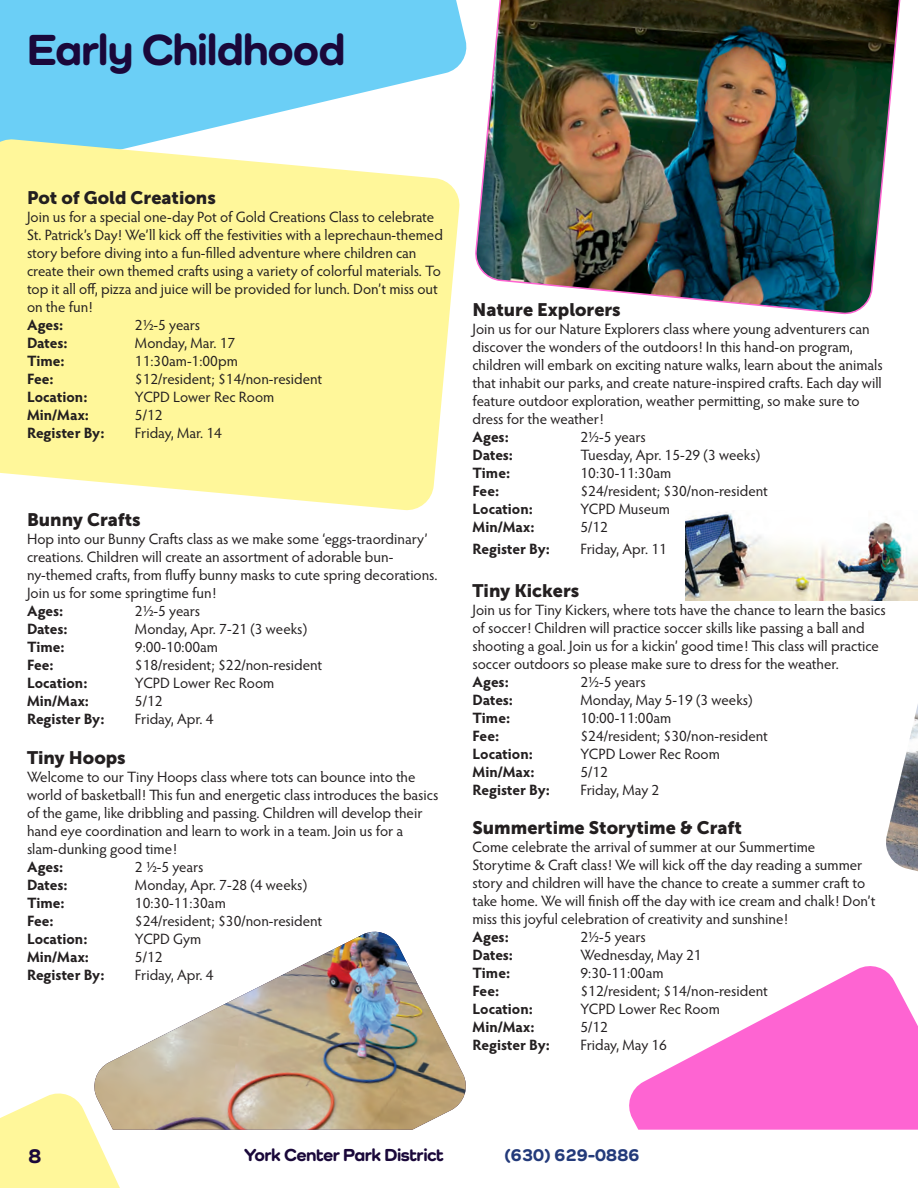
<style>
.page{position:relative;width:918px;height:1188px;background:#fff}
.page>*{position:absolute;margin:0;border:0;box-sizing:border-box;transform-origin:0 0}
.t1{font:800 45px "Como";letter-spacing:-.025em;color:#1a083a}
.t2{font:800 21px "Como";color:#1a083a}
.t3{font:18px "Museo Sans 900";color:#231f20}
.t4{font:800 18px "Como";letter-spacing:-.025em;color:#1a083a}
.t5{font:800 18px "Como";letter-spacing:-.025em;color:#233a7a}
.t6{font:15px/18px "Hypatia Sans Pro";color:#231f20}
.t7{font:700 15px "Hypatia Sans Pro";letter-spacing:-.005em;color:#231f20}
</style>
<div class="page">
<svg style="left:0;top:1093px;width:120px;height:95px"></svg>
<svg style="left:0;top:0;width:467px;height:138px;fill:#6bcff6"></svg>
<img style="left:886px;top:704px;width:32px;height:167px">
<svg style="left:629px;top:966px;width:289px;height:164px;fill:#fe64d2"></svg>
<img style="left:475px;top:0;width:426px;height:315px">
<img style="left:91px;top:932px;width:375px;height:198px">
<svg style="left:0;top:138px;width:460px;height:373px;background:#fef7a7"></svg>
<img style="left:686px;top:512px;width:232px;height:89px">
<h1 class="t1" style="left:27px;top:22px;width:320px">Early Childhood</h1>
<p class="t3" style="left:27px;top:187px;width:190px">Pot of Gold Creations</p>
<p class="t6" style="left:27px;top:207px;width:417px">Join us for a special one-day Pot of Gold Creations Class to celebrate St. Patrick’s Day! We’ll kick off the festivities with a leprechaun-themed story before diving into a fun-filled adventure where children can create their own themed crafts using a variety of colorful materials. To top it all off, pizza and juice will be provided for lunch. Don’t miss out on the fun!</p>
<p class="t7" style="left:27px;top:314px;width:38px">Ages:</p>
<p class="t6" style="left:135px;top:315px;width:67px">2½-5 years</p>
<p class="t7" style="left:27px;top:332px;width:42px">Dates:</p>
<p class="t6" style="left:135px;top:333px;width:102px">Monday, Mar. 17</p>
<p class="t7" style="left:27px;top:350px;width:39px">Time:</p>
<p class="t6" style="left:135px;top:351px;width:104px">11:30am-1:00pm</p>
<p class="t7" style="left:27px;top:368px;width:28px">Fee:</p>
<p class="t6" style="left:135px;top:369px;width:189px">$12/resident; $14/non-resident</p>
<p class="t7" style="left:27px;top:386px;width:62px">Location:</p>
<p class="t6" style="left:135px;top:387px;width:141px">YCPD Lower Rec Room</p>
<p class="t7" style="left:27px;top:404px;width:64px">Min/Max:</p>
<p class="t6" style="left:135px;top:405px;width:29px">5/12</p>
<p class="t7" style="left:27px;top:422px;width:79px">Register By:</p>
<p class="t6" style="left:135px;top:423px;width:89px">Friday, Mar. 14</p>
<p class="t3" style="left:27px;top:509px;width:115px">Bunny Crafts</p>
<p class="t6" style="left:27px;top:529px;width:412px">Hop into our Bunny Crafts class as we make some ‘eggs-traordinary’ creations. Children will create an assortment of adorable bun&shy;ny-themed crafts, from fluffy bunny masks to cute spring decorations.<br>Join us for some springtime fun!</p>
<p class="t7" style="left:27px;top:600px;width:38px">Ages:</p>
<p class="t6" style="left:135px;top:601px;width:67px">2½-5 years</p>
<p class="t7" style="left:27px;top:618px;width:42px">Dates:</p>
<p class="t6" style="left:135px;top:619px;width:174px">Monday, Apr. 7-21 (3 weeks)</p>
<p class="t7" style="left:27px;top:636px;width:39px">Time:</p>
<p class="t6" style="left:135px;top:637px;width:85px">9:00-10:00am</p>
<p class="t7" style="left:27px;top:654px;width:28px">Fee:</p>
<p class="t6" style="left:135px;top:655px;width:189px">$18/resident; $22/non-resident</p>
<p class="t7" style="left:27px;top:672px;width:62px">Location:</p>
<p class="t6" style="left:135px;top:673px;width:141px">YCPD Lower Rec Room</p>
<p class="t7" style="left:27px;top:690px;width:64px">Min/Max:</p>
<p class="t6" style="left:135px;top:691px;width:29px">5/12</p>
<p class="t7" style="left:27px;top:708px;width:79px">Register By:</p>
<p class="t6" style="left:135px;top:709px;width:80px">Friday, Apr. 4</p>
<p class="t3" style="left:27px;top:747px;width:100px">Tiny Hoops</p>
<p class="t6" style="left:27px;top:767px;width:413px">Welcome to our Tiny Hoops class where tots can bounce into the world of basketball! This fun and energetic class introduces the basics of the game, like dribbling and passing. Children will develop their hand eye coordination and learn to work in a team. Join us for a slam-dunking good time!</p>
<p class="t7" style="left:27px;top:856px;width:38px">Ages:</p>
<p class="t6" style="left:135px;top:857px;width:70px">2 ½-5 years</p>
<p class="t7" style="left:27px;top:874px;width:42px">Dates:</p>
<p class="t6" style="left:135px;top:875px;width:174px">Monday, Apr. 7-28 (4 weeks)</p>
<p class="t7" style="left:27px;top:892px;width:39px">Time:</p>
<p class="t6" style="left:135px;top:893px;width:92px">10:30-11:30am</p>
<p class="t7" style="left:27px;top:910px;width:28px">Fee:</p>
<p class="t6" style="left:135px;top:911px;width:189px">$24/resident; $30/non-resident</p>
<p class="t7" style="left:27px;top:928px;width:62px">Location:</p>
<p class="t6" style="left:135px;top:929px;width:68px">YCPD Gym</p>
<p class="t7" style="left:27px;top:946px;width:64px">Min/Max:</p>
<p class="t6" style="left:135px;top:947px;width:29px">5/12</p>
<p class="t7" style="left:27px;top:964px;width:79px">Register By:</p>
<p class="t6" style="left:135px;top:965px;width:80px">Friday, Apr. 4</p>
<p class="t3" style="left:472px;top:299px;width:150px">Nature Explorers</p>
<p class="t6" style="left:472px;top:319px;width:412px">Join us for our Nature Explorers class where young adventurers can discover the wonders of the outdoors! In this hand-on program, children will embark on exciting nature walks, learn about the animals that inhabit our parks, and create nature-inspired crafts. Each day will feature outdoor exploration, weather permitting, so make sure to dress for the weather!</p>
<p class="t7" style="left:472px;top:426px;width:38px">Ages:</p>
<p class="t6" style="left:580px;top:427px;width:67px">2½-5 years</p>
<p class="t7" style="left:472px;top:444px;width:42px">Dates:</p>
<p class="t6" style="left:580px;top:445px;width:181px">Tuesday, Apr. 15-29 (3 weeks)</p>
<p class="t7" style="left:472px;top:462px;width:39px">Time:</p>
<p class="t6" style="left:580px;top:463px;width:92px">10:30-11:30am</p>
<p class="t7" style="left:472px;top:480px;width:28px">Fee:</p>
<p class="t6" style="left:580px;top:481px;width:189px">$24/resident; $30/non-resident</p>
<p class="t7" style="left:472px;top:498px;width:62px">Location:</p>
<p class="t6" style="left:580px;top:499px;width:91px">YCPD Museum</p>
<p class="t7" style="left:472px;top:516px;width:64px">Min/Max:</p>
<p class="t6" style="left:580px;top:517px;width:29px">5/12</p>
<p class="t7" style="left:472px;top:538px;width:79px">Register By:</p>
<p class="t6" style="left:580px;top:539px;width:88px">Friday, Apr. 11</p>
<p class="t3" style="left:472px;top:580px;width:108px">Tiny Kickers</p>
<p class="t6" style="left:472px;top:600px;width:415px">Join us for Tiny Kickers, where tots have the chance to learn the basics of soccer! Children will practice soccer skills like passing a ball and shooting a goal. Join us for a kickin’ good time! This class will practice soccer outdoors so please make sure to dress for the weather.</p>
<p class="t7" style="left:472px;top:671px;width:38px">Ages:</p>
<p class="t6" style="left:580px;top:672px;width:67px">2½-5 years</p>
<p class="t7" style="left:472px;top:689px;width:42px">Dates:</p>
<p class="t6" style="left:580px;top:690px;width:174px">Monday, May 5-19 (3 weeks)</p>
<p class="t7" style="left:472px;top:707px;width:39px">Time:</p>
<p class="t6" style="left:580px;top:708px;width:92px">10:00-11:00am</p>
<p class="t7" style="left:472px;top:725px;width:28px">Fee:</p>
<p class="t6" style="left:580px;top:726px;width:189px">$24/resident; $30/non-resident</p>
<p class="t7" style="left:472px;top:743px;width:62px">Location:</p>
<p class="t6" style="left:580px;top:744px;width:141px">YCPD Lower Rec Room</p>
<p class="t7" style="left:472px;top:761px;width:64px">Min/Max:</p>
<p class="t6" style="left:580px;top:762px;width:29px">5/12</p>
<p class="t7" style="left:472px;top:779px;width:79px">Register By:</p>
<p class="t6" style="left:580px;top:780px;width:80px">Friday, May 2</p>
<p class="t3" style="left:472px;top:818px;width:271px">Summertime Storytime &amp; Craft</p>
<p class="t6" style="left:472px;top:838px;width:344px">Come celebrate the arrival of summer at our Summertime</p>
<p class="t6" style="left:472px;top:856px;width:405px">Storytime &amp; Craft class! We will kick off the day reading a summer story and children will have the chance to create a summer craft to take home. We will finish off the day with ice cream and chalk! Don’t miss this joyful celebration of creativity and sunshine!</p>
<p class="t7" style="left:472px;top:927px;width:38px">Ages:</p>
<p class="t6" style="left:580px;top:928px;width:67px">2½-5 years</p>
<p class="t7" style="left:472px;top:945px;width:42px">Dates:</p>
<p class="t6" style="left:580px;top:946px;width:123px">Wednesday, May 21</p>
<p class="t7" style="left:472px;top:963px;width:39px">Time:</p>
<p class="t6" style="left:580px;top:964px;width:85px">9:30-11:00am</p>
<p class="t7" style="left:472px;top:981px;width:28px">Fee:</p>
<p class="t6" style="left:580px;top:982px;width:189px">$12/resident; $14/non-resident</p>
<p class="t7" style="left:472px;top:999px;width:62px">Location:</p>
<p class="t6" style="left:580px;top:1000px;width:141px">YCPD Lower Rec Room</p>
<p class="t7" style="left:472px;top:1017px;width:64px">Min/Max:</p>
<p class="t6" style="left:580px;top:1018px;width:29px">5/12</p>
<p class="t7" style="left:472px;top:1035px;width:79px">Register By:</p>
<p class="t6" style="left:580px;top:1036px;width:88px">Friday, May 16</p>
<h2 class="t2" style="left:28px;top:1142px;width:15px">8</h2>
<p class="t4" style="left:245px;top:1143px;width:201px">York Center Park District</p>
<p class="t5" style="left:504px;top:1144px;width:137px">(630) 629-0886</p>
</div>
